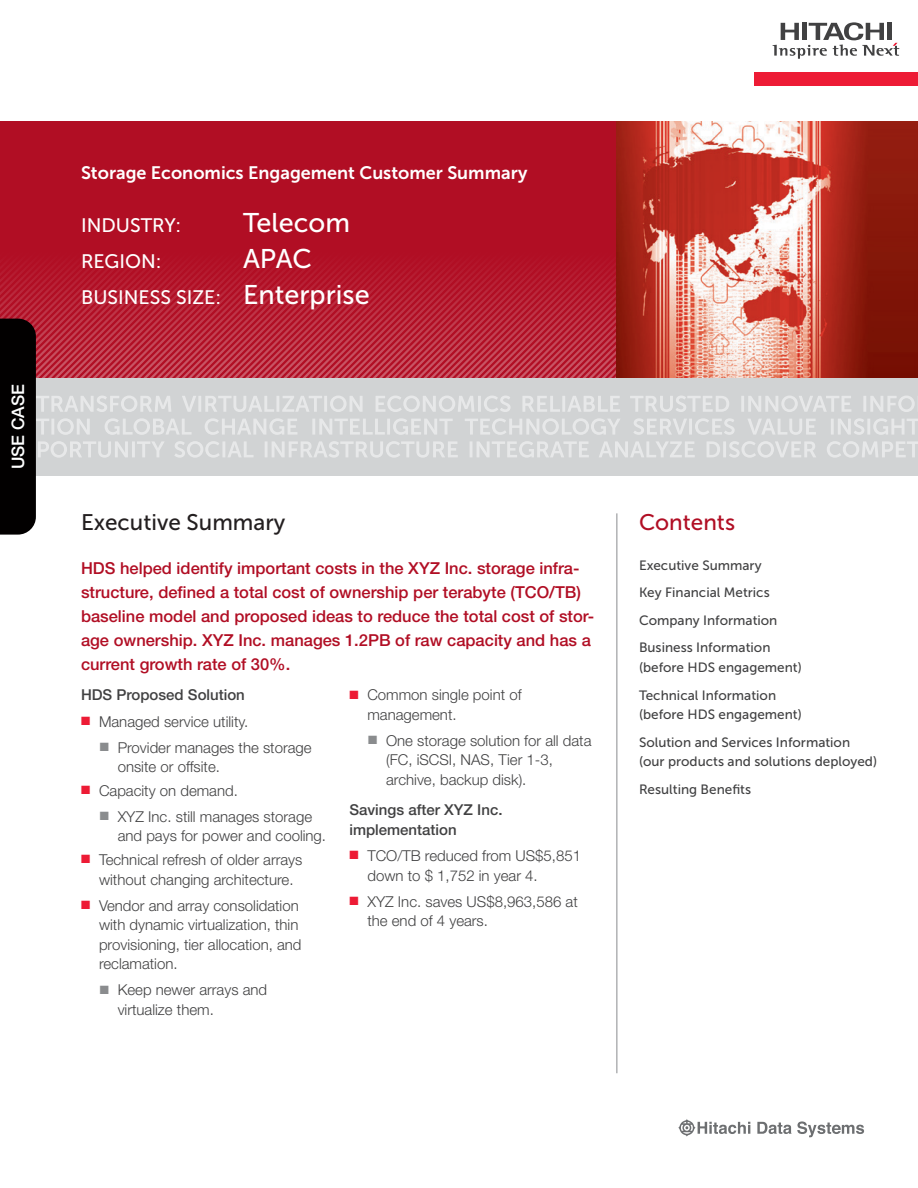
<style>
.page{position:relative;width:918px;height:1188px;background:#fff}
.page>*{position:absolute;margin:0;border:0;box-sizing:border-box;transform-origin:0 0}
.Lead_Paragraph{font:27px "Museo Sans 500";color:#fff}
.t1{font:22.5px "Museo Sans 500";color:#231f20}
.t2{font:22.5px "Museo Sans 500";color:#b10e24}
.Lead_Paragraph-2{font:19.5px "Museo Sans 500";color:#fff}
.Subtitle{font:18px "Museo Sans 700";color:#fff}
.t3{font:500 17.25px "Helvetica Neue LT Std";color:#fff}
.Page_1_Lead_Paragrap{font:500 16.5px/24px "Helvetica Neue LT Std";color:#b10e24}
.t4{font:300 15px/19.5px "Helvetica Neue LT Std";color:#414142}
.Secondary_Subhead{font:500 15px/19.5px "Helvetica Neue LT Std";color:#414142}
.Secondary_Subhead_Af{font:500 15px "Helvetica Neue LT Std";color:#414142}
.Content_Titles{font:13.5px/19.5px "Museo Sans 500";color:#414142}
.s1{font-size:27px}
.s2{color:#ed1b35}
.s3{color:#8a8c8e}
</style>
<div class="page">
<svg style="left:678px;top:1119px;width:72px;height:18px"></svg>
<svg style="left:757px;top:1121px;width:107px;height:16px"></svg>
<div style="left:754px;top:72px;width:164px;height:14px;background:#ed1b35"></div>
<svg style="left:773px;top:22px;width:126px;height:37px"></svg>
<div style="left:0;top:122px;width:617px;height:265px;background:#b10e24"></div>
<svg style="left:0;top:269px;width:616px;height:50px"></svg>
<img style="left:616px;top:122px;width:302px;height:197px">
<svg style="left:0;top:319px;width:918px;height:216px"></svg>
<hr style="left:616px;top:513px;width:1px;height:560px;background:#8a8c8e">
<p class="t3" style="left:8px;top:469px;width:87px;rotate:-90deg">USE CASE</p>
<p class="Subtitle" style="left:81px;top:162px;width:448px">Storage Economics Engagement Customer Summary</p>
<p class="Lead_Paragraph-2" style="left:81px;top:214px;width:102px">INDUSTRY:</p>
<p class="Lead_Paragraph" style="left:243px;top:207px;width:109px">Telecom</p>
<p class="Lead_Paragraph-2" style="left:81px;top:250px;width:82px">REGION:</p>
<p class="Lead_Paragraph" style="left:243px;top:243px;width:71px">APAC</p>
<p class="Lead_Paragraph-2" style="left:81px;top:286px;width:290px">BUSINESS SIZE: <span class="s1">Enterprise</span></p>
<p class="t1" style="left:81px;top:510px;width:206px">Executive Summary</p>
<p class="Page_1_Lead_Paragrap" style="left:81px;top:556px;width:515px">HDS helped identify important costs in the XYZ Inc. storage infra&shy;structure, defined a total cost of ownership per terabyte (TCO/TB) baseline model and proposed ideas to reduce the total cost of stor&shy;age ownership. XYZ Inc. manages 1.2PB of raw capacity and has a current growth rate of 30%.</p>
<p class="Secondary_Subhead_Af" style="left:81px;top:686px;width:165px">HDS Proposed Solution</p>
<p class="t4" style="left:81px;top:711px;width:169px"><span class="s2">■</span> Managed service utility.</p>
<p class="t4" style="left:118px;top:737px;width:195px;text-indent:-18px"><span class="s3">■</span> Provider manages the storage onsite or offsite.</p>
<p class="t4" style="left:81px;top:781px;width:158px"><span class="s2">■</span> Capacity on demand.</p>
<p class="t4" style="left:118px;top:807px;width:210px;text-indent:-18px"><span class="s3">■</span> XYZ Inc. still manages storage and pays for power and cooling.</p>
<p class="t4" style="left:99px;top:850px;width:205px;text-indent:-18px"><span class="s2">■</span> Technical refresh of older arrays without changing architecture.</p>
<p class="t4" style="left:99px;top:895px;width:204px;text-indent:-18px"><span class="s2">■</span> Vendor and array consolidation with dynamic virtualization, thin provisioning, tier allocation, and reclamation.</p>
<p class="t4" style="left:118px;top:980px;width:151px;text-indent:-18px"><span class="s3">■</span> Keep newer arrays and virtualize them.</p>
<p class="t4" style="left:367px;top:685px;width:156px;text-indent:-18px"><span class="s2">■</span> Common single point of management.</p>
<p class="t4" style="left:386px;top:731px;width:207px;text-indent:-18px"><span class="s3">■</span> One storage solution for all data (FC, iSCSI, NAS, Tier 1-3, archive, backup disk).</p>
<p class="Secondary_Subhead" style="left:349px;top:800px;width:155px">Savings after XYZ Inc. implementation</p>
<p class="t4" style="left:367px;top:846px;width:215px;text-indent:-18px"><span class="s2">■</span> TCO/TB reduced from US$5,851 down to $ 1,752 in year 4.</p>
<p class="t4" style="left:367px;top:891px;width:212px;text-indent:-18px"><span class="s2">■</span> XYZ Inc. saves US$8,963,586 at the end of 4 years.</p>
<p class="t2" style="left:639px;top:510px;width:98px">Contents</p>
<p class="Content_Titles" style="left:639px;top:555px;width:124px">Executive Summary</p>
<p class="Content_Titles" style="left:639px;top:583px;width:132px">Key Financial Metrics</p>
<p class="Content_Titles" style="left:639px;top:610px;width:140px">Company Information</p>
<p class="Content_Titles" style="left:639px;top:638px;width:164px">Business Information (before HDS engagement)</p>
<p class="Content_Titles" style="left:639px;top:685px;width:164px">Technical Information (before HDS engagement)</p>
<p class="Content_Titles" style="left:639px;top:732px;width:240px">Solution and Services Information (our products and solutions deployed)</p>
<p class="Content_Titles" style="left:639px;top:779px;width:114px">Resulting Benefits</p>
</div>
